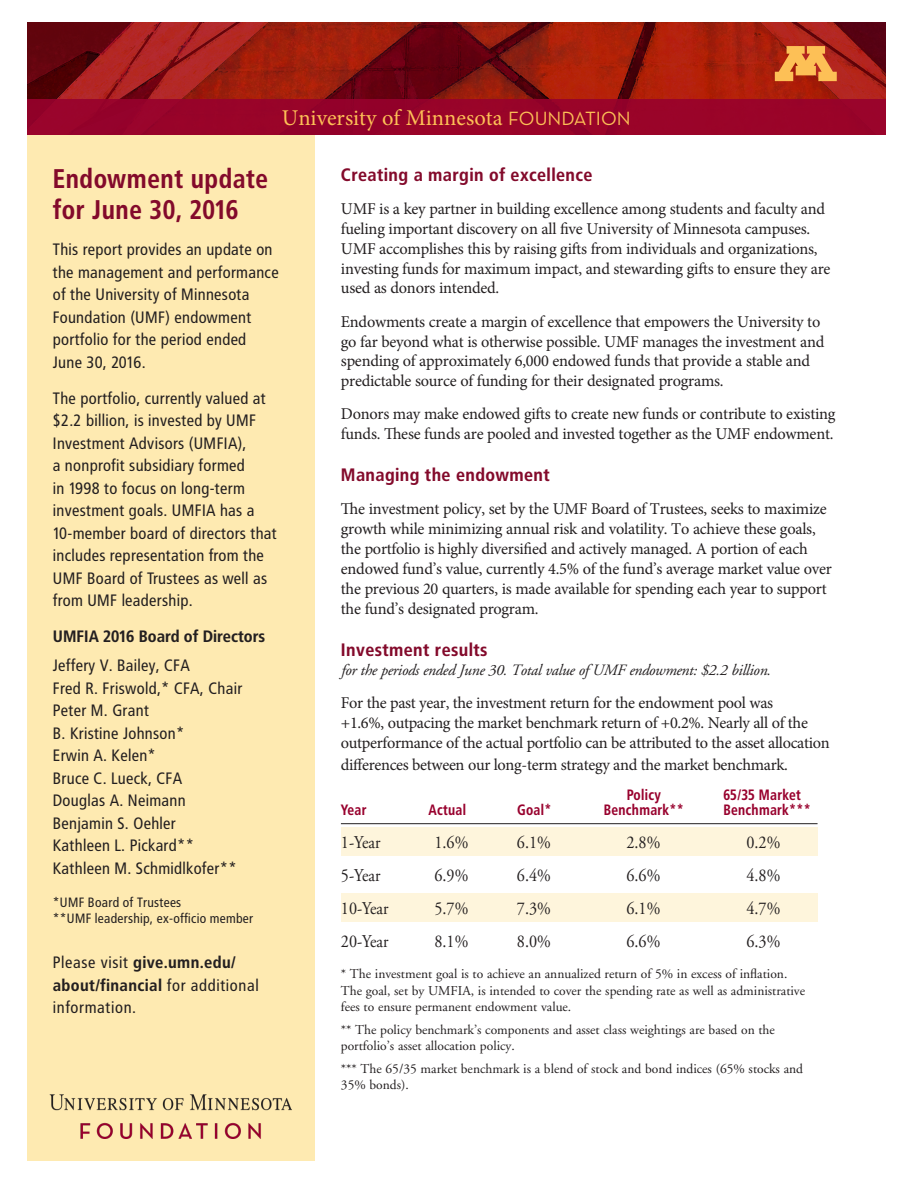
<style>
.page{position:relative;width:918px;height:1188px;background:#fff}
.page>*{position:absolute;margin:0;border:0;box-sizing:border-box;transform-origin:0 0}
.t1{font:700 27px/31.5px "Transit";color:#830a2b;scale:.93 1}
.t2{font:22.5px "Minion Pro";color:#fdc056}
.t3{font:18px "Adobe Garamond";color:#231f20;scale:.9 1}
.t4{font:700 18px "Transit";color:#830a2b}
.t5{font:16.5px/19.8px "Minion Pro";letter-spacing:-.015em;color:#231f20}
.t6{font:16.5px/22.5px "Transit";letter-spacing:-.02em;color:#231f20}
.t7{font:16.5px/22.5px "Transit";color:#231f20}
.t8{font:700 16.5px "Transit";letter-spacing:-.02em;color:#231f20}
.t9{font:italic 15.75px "Adobe Garamond";letter-spacing:-.02em;color:#231f20}
.t10{font:700 15px "Transit";color:#98012d;scale:.9 1}
.t11{font:13.5px/16.2px "Adobe Garamond";color:#231f20}
.t12{font:13.5px "Transit";letter-spacing:-.02em;color:#231f20}
.s1{font-family:"Neutraface Text";font-size:19.5px}
.s2{font-weight:700}
</style>
<div class="page">
<div style="left:27px;top:22px;width:287px;height:1139px;background:#feeab1"></div>
<svg style="left:27px;top:22px;width:859px;height:77px;background:#931810"></svg>
<div style="left:27px;top:99px;width:859px;height:36px;background:#98012d"></div>
<svg style="left:775px;top:46px;width:62px;height:35px;background:#dd853d"></svg>
<div style="left:341px;top:893px;width:477px;height:29px;background:#fef5dc"></div>
<div style="left:341px;top:827px;width:477px;height:28px;background:#fef5dc"></div>
<hr style="left:341px;top:823px;width:477px;height:1px;background:#231f20">
<img style="left:49px;top:1094px;width:243px;height:45px">
<p class="t2" style="left:282px;top:103px;width:350px">University of Minnesota <span class="s1">FOUNDATION</span></p>
<p class="t1" style="left:53px;top:163px;width:234px">Endowment update for June 30, 2016</p>
<p class="t6" style="left:53px;top:238px;width:228px">This report provides an update on the management and performance of the University of Minnesota<br>Foundation (UMF) endowment portfolio for the period ended<br>June 30, 2016.</p>
<p class="t6" style="left:53px;top:387px;width:226px">The portfolio, currently valued at $2.2 billion, is invested by UMF<br>Investment Advisors (UMFIA),<br>a nonprofit subsidiary formed<br>in 1998 to focus on long-term investment goals. UMFIA has a<br>10-member board of directors that includes representation from the<br>UMF Board of Trustees as well as from UMF leadership.</p>
<p class="t8" style="left:53px;top:627px;width:214px">UMFIA 2016 Board of Directors</p>
<p class="t6" style="left:53px;top:655px;width:139px">Jeffery V. Bailey, CFA</p>
<p class="t6" style="left:53px;top:677px;width:192px">Fred R. Friswold,* CFA, Chair</p>
<p class="t6" style="left:53px;top:700px;width:98px">Peter M. Grant</p>
<p class="t6" style="left:53px;top:722px;width:134px">B. Kristine Johnson*</p>
<p class="t6" style="left:53px;top:745px;width:105px">Erwin A. Kelen*</p>
<p class="t6" style="left:53px;top:767px;width:131px">Bruce C. Lueck, CFA</p>
<p class="t6" style="left:53px;top:790px;width:135px">Douglas A. Neimann</p>
<p class="t6" style="left:53px;top:812px;width:125px">Benjamin S. Oehler</p>
<p class="t6" style="left:53px;top:835px;width:143px">Kathleen L. Pickard**</p>
<p class="t6" style="left:53px;top:857px;width:186px">Kathleen M. Schmidlkofer**</p>
<p class="t12" style="left:53px;top:894px;width:130px">*UMF Board of Trustees</p>
<p class="t12" style="left:53px;top:911px;width:202px">**UMF leadership, ex-officio member</p>
<p class="t7" style="left:53px;top:952px;width:208px">Please visit <span class="s2">give.umn.edu/ about/financial</span> for additional information.</p>
<p class="t4" style="left:341px;top:164px;width:253px">Creating a margin of excellence</p>
<p class="t5" style="left:341px;top:199px;width:491px">UMF is a key partner in building excellence among students and faculty and fueling important discovery on all five University of Minnesota campuses.<br>UMF accomplishes this by raising gifts from individuals and organizations, investing funds for maximum impact, and stewarding gifts to ensure they are used as donors intended.</p>
<p class="t5" style="left:341px;top:312px;width:485px">Endowments create a margin of excellence that empowers the University to go far beyond what is otherwise possible. UMF manages the investment and spending of approximately 6,000 endowed funds that provide a stable and predictable source of funding for their designated programs.</p>
<p class="t5" style="left:341px;top:404px;width:496px">Donors may make endowed gifts to create new funds or contribute to existing funds. These funds are pooled and invested together as the UMF endowment.</p>
<p class="t4" style="left:341px;top:464px;width:211px">Managing the endowment</p>
<p class="t5" style="left:341px;top:499px;width:493px">The investment policy, set by the UMF Board of Trustees, seeks to maximize growth while minimizing annual risk and volatility. To achieve these goals, the portfolio is highly diversified and actively managed. A portion of each endowed fund’s value, currently 4.5% of the fund’s average market value over the previous 20 quarters, is made available for spending each year to support the fund’s designated program.</p>
<p class="t4" style="left:341px;top:639px;width:148px">Investment results</p>
<p class="t9" style="left:341px;top:662px;width:431px">for the periods ended June 30. Total value of UMF endowment: $2.2 billion.</p>
<p class="t5" style="left:341px;top:693px;width:490px">For the past year, the investment return for the endowment pool was<br>+1.6%, outpacing the market benchmark return of +0.2%. Nearly all of the outperformance of the actual portfolio can be attributed to the asset allocation</p>
<p class="t5" style="left:341px;top:754px;width:449px">differences between our long-term strategy and the market benchmark.</p>
<p class="t10" style="left:627px;top:785px;width:40px">Policy</p>
<p class="t10" style="left:723px;top:785px;width:88px">65/35 Market</p>
<p class="t10" style="left:341px;top:800px;width:30px">Year</p>
<p class="t10" style="left:428px;top:800px;width:44px">Actual</p>
<p class="t10" style="left:517px;top:800px;width:40px">Goal*</p>
<p class="t10" style="left:604px;top:800px;width:91px">Benchmark**</p>
<p class="t10" style="left:723px;top:800px;width:99px">Benchmark***</p>
<p class="t3" style="left:341px;top:832px;width:45px">1-Year</p>
<p class="t3" style="left:434px;top:832px;width:39px">1.6%</p>
<p class="t3" style="left:517px;top:832px;width:39px">6.1%</p>
<p class="t3" style="left:626px;top:832px;width:39px">2.8%</p>
<p class="t3" style="left:746px;top:832px;width:39px">0.2%</p>
<p class="t3" style="left:341px;top:865px;width:45px">5-Year</p>
<p class="t3" style="left:434px;top:865px;width:39px">6.9%</p>
<p class="t3" style="left:517px;top:865px;width:39px">6.4%</p>
<p class="t3" style="left:626px;top:865px;width:39px">6.6%</p>
<p class="t3" style="left:746px;top:865px;width:39px">4.8%</p>
<p class="t3" style="left:341px;top:898px;width:54px">10-Year</p>
<p class="t3" style="left:434px;top:898px;width:39px">5.7%</p>
<p class="t3" style="left:517px;top:898px;width:39px">7.3%</p>
<p class="t3" style="left:626px;top:898px;width:39px">6.1%</p>
<p class="t3" style="left:746px;top:898px;width:39px">4.7%</p>
<p class="t3" style="left:341px;top:931px;width:54px">20-Year</p>
<p class="t3" style="left:434px;top:931px;width:39px">8.1%</p>
<p class="t3" style="left:517px;top:931px;width:39px">8.0%</p>
<p class="t3" style="left:626px;top:931px;width:39px">6.6%</p>
<p class="t3" style="left:746px;top:931px;width:39px">6.3%</p>
<p class="t11" style="left:341px;top:966px;width:466px">* The investment goal is to achieve an annualized return of 5% in excess of inflation.<br>The goal, set by UMFIA, is intended to cover the spending rate as well as administrative fees to ensure permanent endowment value.</p>
<p class="t11" style="left:341px;top:1022px;width:435px">** The policy benchmark’s components and asset class weightings are based on the portfolio’s asset allocation policy.</p>
<p class="t11" style="left:341px;top:1061px;width:464px">*** The 65/35 market benchmark is a blend of stock and bond indices (65% stocks and<br>35% bonds).</p>
</div>
